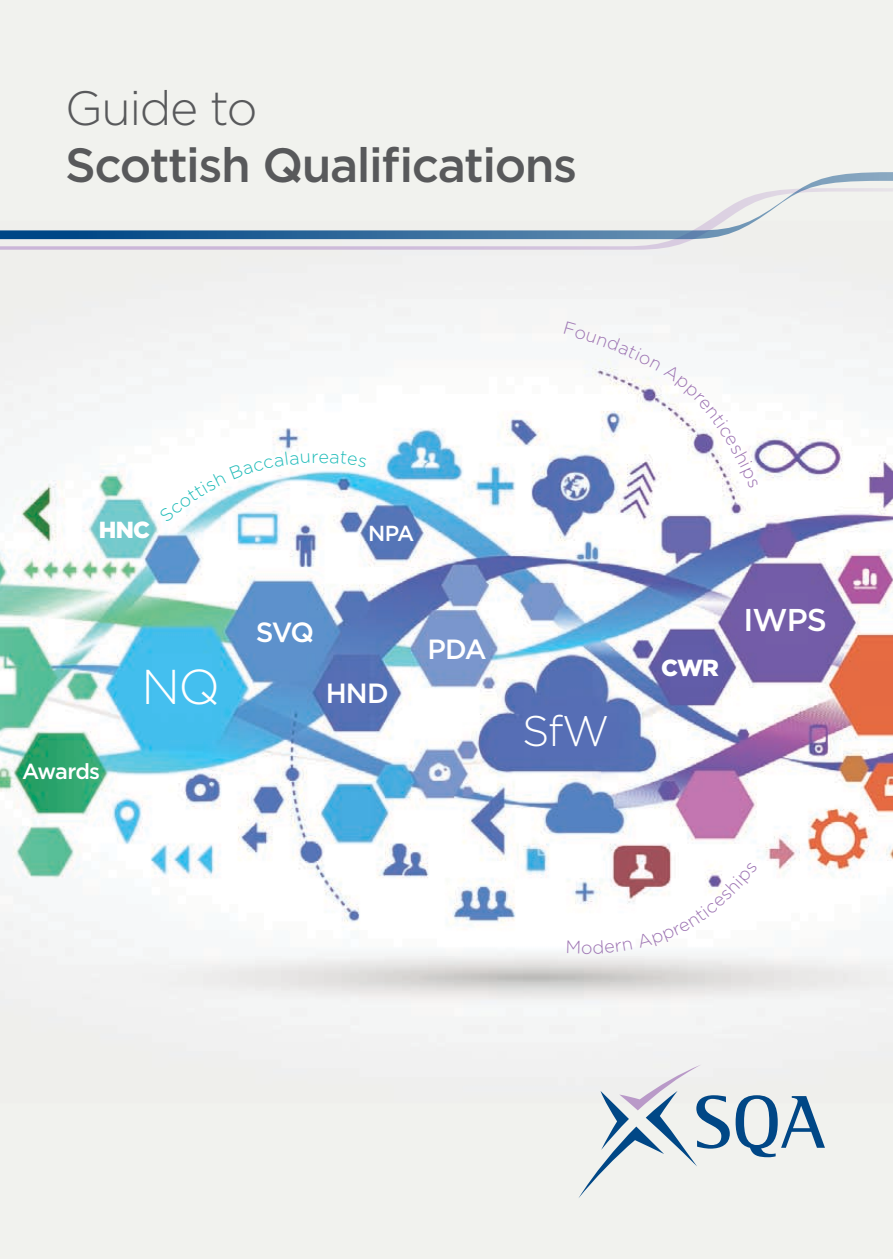
<style>
.page{position:relative;width:893px;height:1259px;background:#fff}
.page>*{position:absolute;margin:0;border:0;box-sizing:border-box;transform-origin:0 0}
.t1{font:300 48.9px "Gotham";color:#fff}
.t2{font:500 48px "Gotham";letter-spacing:-.03em;color:#58595b}
.t3{font:300 48px "Gotham";letter-spacing:-.03em;color:#58595b}
.t4{font:300 42.6px "Gotham";color:#fff}
.t5{font:500 31.5px "Gotham";color:#fff}
.t6{font:500 27.6px "Gotham";letter-spacing:-.045em;color:#fff}
.t7{font:900 23.4px "Gotham";letter-spacing:-.03em;color:#fff}
.t8{font:500 21.6px "Gotham";letter-spacing:-.045em;color:#fff}
</style>
<div class="page">
<img style="left:0;top:0;width:893px;height:1259px">
<svg style="left:736px;top:1095px;width:89px;height:62px;background:#a4bbcc"></svg>
<svg style="left:578px;top:1064px;width:152px;height:134px;background:#d5dde2"></svg>
<svg style="left:0;top:239px;width:893px;height:11px;background:#e5e1e7"></svg>
<svg style="left:0;top:172px;width:893px;height:67px;background:#dae1e4"></svg>
<svg style="left:159px;top:451px;width:208px;height:71px"></svg>
<svg style="left:564px;top:322px;width:194px;height:166px"></svg>
<svg style="left:567px;top:862px;width:191px;height:92px"></svg>
<p class="t3" style="left:65px;top:82px;width:194px">Guide to</p>
<p class="t2" style="left:65px;top:138px;width:513px">Scottish Qualifications</p>
<p class="t7" style="left:99px;top:516px;width:53px">HNC</p>
<p class="t8" style="left:22px;top:759px;width:79px">Awards</p>
<p class="t1" style="left:141px;top:660px;width:80px">NQ</p>
<p class="t8" style="left:368px;top:521px;width:48px">NPA</p>
<p class="t6" style="left:256px;top:616px;width:60px">SVQ</p>
<p class="t6" style="left:326px;top:677px;width:65px">HND</p>
<p class="t6" style="left:428px;top:633px;width:61px">PDA</p>
<p class="t4" style="left:522px;top:708px;width:89px">SfW</p>
<p class="t7" style="left:661px;top:654px;width:60px">CWR</p>
<p class="t5" style="left:743px;top:602px;width:85px">IWPS</p>
</div>
